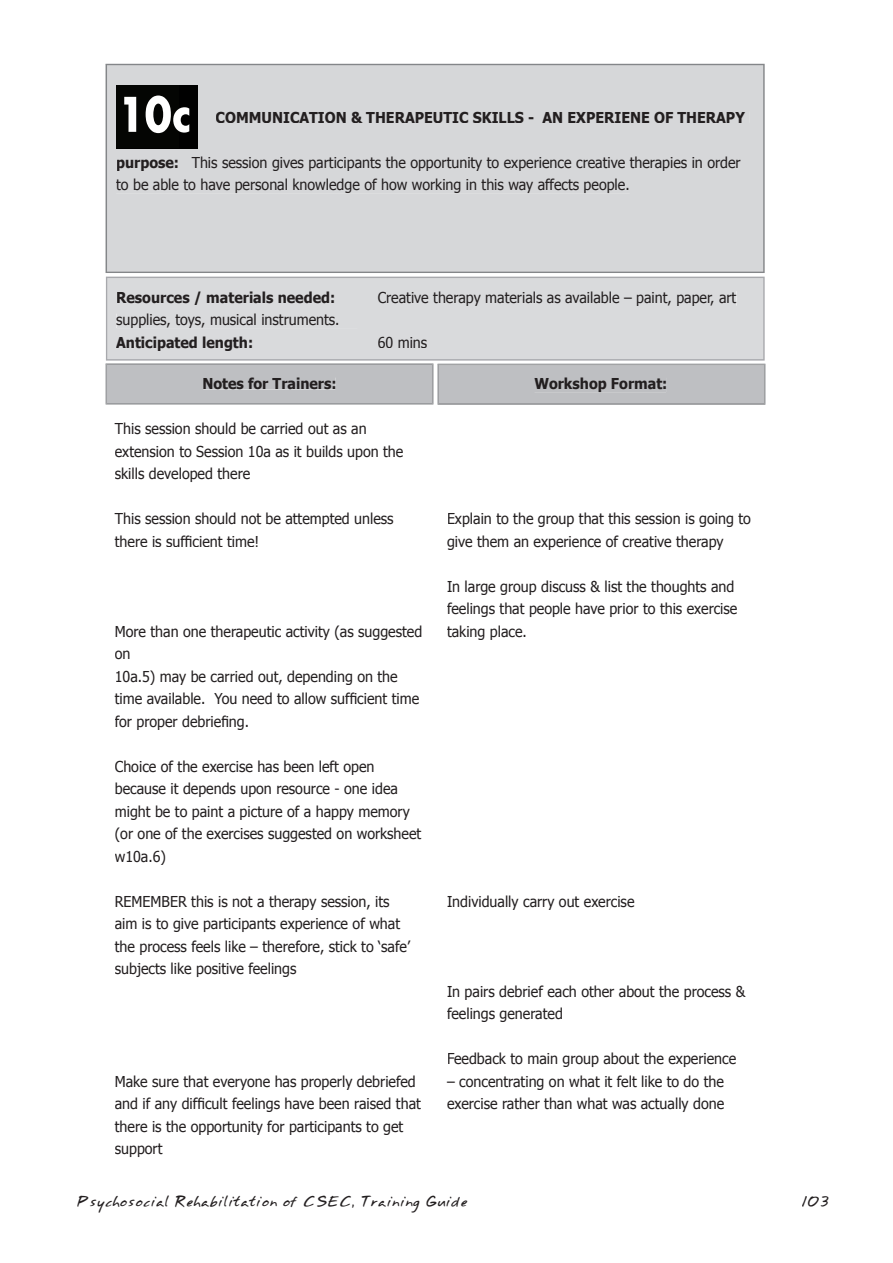
<style>
.page{position:relative;width:893px;height:1263px;background:#fff}
.page>*{position:absolute;margin:0;border:0;box-sizing:border-box;transform-origin:0 0}
.t1{font:700 52.5px "Belmar Cnd";color:#fff}
.t2{font:15px/22.5px "Tahoma";color:#231f20;scale:.95 1}
.t3{font:700 15px "Tahoma";color:#231f20;scale:.95 1}
.t4{font:13.5px "Annifont";color:#231f20;scale:.95 1}
.t5{font:12.75px "Annifont";color:#231f20;scale:.95 1}
.s1{font-weight:700}
</style>
<div class="page">
<div style="left:106px;top:277px;width:659px;height:84px;background:#d9dadc"></div>
<div style="left:106px;top:64px;width:659px;height:209px;background:#d6d7d9"></div>
<svg style="left:106px;top:363px;width:659px;height:42px"></svg>
<div style="left:216px;top:111px;width:533px;height:12px;background:#d6d7d9"></div>
<div style="left:117px;top:159px;width:71px;height:12px;background:#d6d7d9"></div>
<div style="left:192px;top:156px;width:549px;height:15px;background:#d6d7d9"></div>
<div style="left:116px;top:179px;width:514px;height:14px;background:#d6d7d9"></div>
<div style="left:117px;top:291px;width:218px;height:14px;background:#d9dadc"></div>
<div style="left:339px;top:291px;width:397px;height:15px;background:#d9dadc"></div>
<div style="left:117px;top:314px;width:240px;height:14px;background:#d9dadc"></div>
<div style="left:116px;top:336px;width:208px;height:15px;background:#d9dadc"></div>
<div style="left:378px;top:336px;width:49px;height:12px;background:#d9dadc"></div>
<div style="left:117px;top:85px;width:81px;height:64px;background:#000"></div>
<div style="left:203px;top:378px;width:132px;height:11px;background:#bebfc2"></div>
<div style="left:535px;top:378px;width:131px;height:14px;background:#bebfc2"></div>
<h1 class="t1" style="left:118px;top:91px;width:74px">10c</h1>
<p class="t3" style="left:216px;top:107px;width:559px">COMMUNICATION &amp; THERAPEUTIC SKILLS - AN EXPERIENE OF THERAPY</p>
<p class="t2" style="left:116px;top:150px;width:659px"><span class="s1">purpose:</span> This session gives participants the opportunity to experience creative therapies in order to be able to have personal knowledge of how working in this way affects people.</p>
<p class="t3" style="left:116px;top:287px;width:232px">Resources / materials needed:</p>
<p class="t2" style="left:378px;top:285px;width:379px">Creative therapy materials as available – paint, paper, art</p>
<p class="t2" style="left:116px;top:308px;width:237px">supplies, toys, musical instruments.</p>
<p class="t3" style="left:116px;top:332px;width:146px">Anticipated length:</p>
<p class="t2" style="left:378px;top:330px;width:54px">60 mins</p>
<p class="t3" style="left:202px;top:373px;width:143px">Notes for Trainers:</p>
<p class="t2" style="left:115px;top:417px;width:305px">This session should be carried out as an extension to Session 10a as it builds upon the skills developed there</p>
<p class="t2" style="left:115px;top:507px;width:295px">This session should not be attempted unless there is sufficient time!</p>
<p class="t2" style="left:115px;top:619px;width:325px">More than one therapeutic activity (as suggested on<br>10a.5) may be carried out, depending on the time available. You need to allow sufficient time for proper debriefing.</p>
<p class="t2" style="left:115px;top:754px;width:324px">Choice of the exercise has been left open because it depends upon resource - one idea might be to paint a picture of a happy memory (or one of the exercises suggested on worksheet w10a.6)</p>
<p class="t2" style="left:115px;top:889px;width:312px">REMEMBER this is not a therapy session, its aim is to give participants experience of what the process feels like – therefore, stick to ‘safe’ subjects like positive feelings</p>
<p class="t2" style="left:115px;top:1069px;width:324px">Make sure that everyone has properly debriefed and if any difficult feelings have been raised that there is the opportunity for participants to get support</p>
<p class="t3" style="left:534px;top:373px;width:142px">Workshop Format:</p>
<p class="t2" style="left:447px;top:507px;width:321px">Explain to the group that this session is going to give them an experience of creative therapy</p>
<p class="t2" style="left:447px;top:574px;width:307px">In large group discuss &amp; list the thoughts and feelings that people have prior to this exercise taking place.</p>
<p class="t2" style="left:447px;top:889px;width:199px">Individually carry out exercise</p>
<p class="t2" style="left:447px;top:979px;width:315px">In pairs debrief each other about the process &amp; feelings generated</p>
<p class="t2" style="left:447px;top:1047px;width:306px">Feedback to main group about the experience</p>
<p class="t2" style="left:447px;top:1069px;width:293px">– concentrating on what it felt like to do the exercise rather than what was actually done</p>
<p class="t5" style="left:77px;top:1191px;width:413px">Psychosocial Rehabilitation of CSEC, Training Guide</p>
<p class="t4" style="left:799px;top:1191px;width:33px">103</p>
</div>
